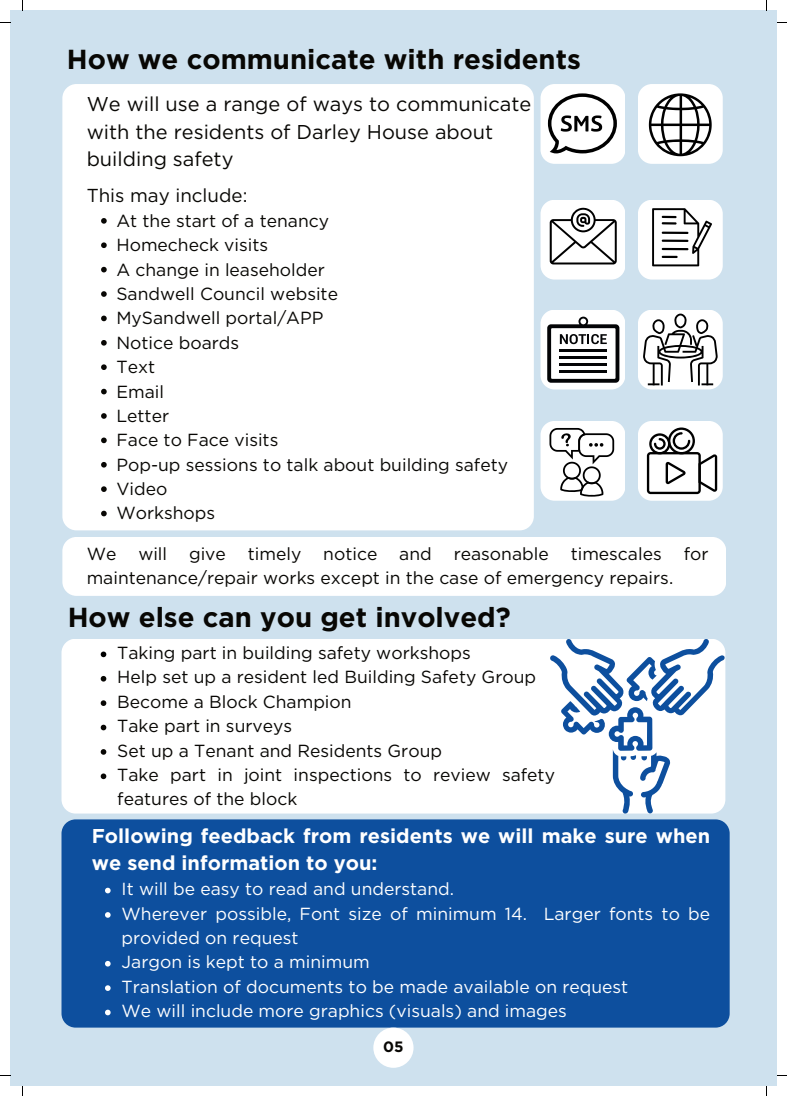
<style>
.page{position:relative;width:787px;height:1096px;background:#fff}
.page>*{position:absolute;margin:0;border:0;box-sizing:border-box;transform-origin:0 0}
.t1{font:700 27.5px "Gotham";color:#080704}
.t2{font:20px/27.5px "Gotham";color:#080704}
.t3{font:700 20px/27.1px "Gotham";color:#fff}
.t4{font:18.75px "Gotham";color:#080704}
.t5{font:17.5px/24.4px "Gotham";color:#080704}
.t6{font:17.5px/24.4px "Gotham";color:#fff}
.t7{font:700 15px "Gotham";color:#080704}
</style>
<div class="page">
<div style="left:10px;top:10px;width:767px;height:1076px;background:#cee1ee"></div>
<div style="left:62px;top:84px;width:472px;height:446px;background:#fff;border-radius:14px"></div>
<svg style="left:101px;top:218px;width:6px;height:6px"></svg>
<svg style="left:101px;top:242px;width:6px;height:6px"></svg>
<svg style="left:101px;top:267px;width:6px;height:5px"></svg>
<svg style="left:101px;top:291px;width:6px;height:6px"></svg>
<svg style="left:101px;top:315px;width:6px;height:6px"></svg>
<svg style="left:101px;top:340px;width:6px;height:5px"></svg>
<svg style="left:101px;top:364px;width:6px;height:6px"></svg>
<svg style="left:101px;top:389px;width:6px;height:5px"></svg>
<svg style="left:101px;top:413px;width:6px;height:6px"></svg>
<svg style="left:101px;top:437px;width:6px;height:6px"></svg>
<svg style="left:101px;top:462px;width:6px;height:5px"></svg>
<svg style="left:101px;top:486px;width:6px;height:6px"></svg>
<svg style="left:101px;top:510px;width:6px;height:6px"></svg>
<div style="left:540px;top:84px;width:85px;height:80px;background:#fff;border-radius:14px"></div>
<div style="left:638px;top:84px;width:85px;height:80px;background:#fff;border-radius:14px"></div>
<div style="left:540px;top:200px;width:85px;height:79px;background:#fff;border-radius:14px"></div>
<div style="left:638px;top:200px;width:85px;height:79px;background:#fff;border-radius:14px"></div>
<div style="left:540px;top:309px;width:85px;height:80px;background:#fff;border-radius:14px"></div>
<div style="left:638px;top:309px;width:85px;height:80px;background:#fff;border-radius:14px"></div>
<div style="left:540px;top:421px;width:85px;height:79px;background:#fff;border-radius:14px"></div>
<div style="left:638px;top:421px;width:85px;height:79px;background:#fff;border-radius:14px"></div>
<svg style="left:649px;top:93px;width:63px;height:63px"></svg>
<svg style="left:550px;top:207px;width:67px;height:57px"></svg>
<svg style="left:652px;top:208px;width:60px;height:58px"></svg>
<svg style="left:547px;top:316px;width:72px;height:66px"></svg>
<hr style="left:560px;top:349px;width:47px;height:3px;background:#030406">
<hr style="left:560px;top:356px;width:47px;height:3px;background:#030406">
<hr style="left:560px;top:363px;width:47px;height:3px;background:#030406">
<hr style="left:560px;top:370px;width:47px;height:3px;background:#030406">
<svg style="left:643px;top:313px;width:75px;height:72px"></svg>
<svg style="left:549px;top:428px;width:65px;height:68px"></svg>
<svg style="left:647px;top:427px;width:70px;height:67px"></svg>
<svg style="left:548px;top:93px;width:69px;height:60px"></svg>
<div style="left:61px;top:638px;width:664px;height:175px;background:#fff;border-radius:14px"></div>
<svg style="left:550px;top:638px;width:175px;height:175px"></svg>
<svg style="left:101px;top:651px;width:5px;height:6px"></svg>
<svg style="left:101px;top:676px;width:5px;height:5px"></svg>
<svg style="left:101px;top:700px;width:5px;height:6px"></svg>
<svg style="left:101px;top:724px;width:5px;height:6px"></svg>
<svg style="left:101px;top:749px;width:5px;height:5px"></svg>
<svg style="left:101px;top:773px;width:5px;height:6px"></svg>
<div style="left:61px;top:819px;width:669px;height:208px;background:#0d4f9e;border-radius:14px"></div>
<div style="left:373px;top:1027px;width:40px;height:40px;background:#fff;border-radius:50%"></div>
<svg style="left:105px;top:887px;width:6px;height:6px"></svg>
<svg style="left:105px;top:912px;width:6px;height:5px"></svg>
<svg style="left:105px;top:960px;width:6px;height:6px"></svg>
<svg style="left:105px;top:985px;width:6px;height:5px"></svg>
<svg style="left:105px;top:1009px;width:6px;height:6px"></svg>
<div style="left:62px;top:537px;width:664px;height:59px;background:#fff;border-radius:14px"></div>
<h1 class="t1" style="left:67px;top:41px;width:516px">How we communicate with residents</h1>
<p class="t2" style="left:87px;top:90px;width:446px">We will use a range of ways to communicate with the residents of Darley House about building safety</p>
<p class="t4" style="left:87px;top:183px;width:162px">This may include:</p>
<p class="t5" style="left:116px;top:208px;width:393px">At the start of a tenancy<br>Homecheck visits<br>A change in leaseholder<br>Sandwell Council website<br>MySandwell portal/APP<br>Notice boards<br>Text<br>Email<br>Letter<br>Face to Face visits<br>Pop-up sessions to talk about building safety<br>Video<br>Workshops</p>
<p class="t5" style="left:87px;top:541px;width:31px">We</p>
<p class="t5" style="left:138px;top:541px;width:30px">will</p>
<p class="t5" style="left:189px;top:541px;width:38px">give</p>
<p class="t5" style="left:248px;top:541px;width:55px">timely</p>
<p class="t5" style="left:323px;top:541px;width:56px">notice</p>
<p class="t5" style="left:399px;top:541px;width:34px">and</p>
<p class="t5" style="left:454px;top:541px;width:97px">reasonable</p>
<p class="t5" style="left:571px;top:541px;width:93px">timescales</p>
<p class="t5" style="left:684px;top:541px;width:26px">for</p>
<p class="t5" style="left:87px;top:565px;width:588px">maintenance/repair works except in the case of emergency repairs.</p>
<h1 class="t1" style="left:68px;top:599px;width:445px">How else can you get involved?</h1>
<p class="t5" style="left:117px;top:640px;width:439px">Taking part in building safety workshops<br>Help set up a resident led Building Safety Group Become a Block Champion<br>Take part in surveys<br>Set up a Tenant and Residents Group<br>Take part in joint inspections to review safety features of the block</p>
<p class="t3" style="left:92px;top:821px;width:620px">Following feedback from residents we will make sure when we send information to you:</p>
<p class="t6" style="left:122px;top:876px;width:590px">It will be easy to read and understand.<br>Wherever possible, Font size of minimum 14. Larger fonts to be provided on request<br>Jargon is kept to a minimum<br>Translation of documents to be made available on request<br>We will include more graphics (visuals) and images</p>
<p class="t7" style="left:383px;top:1037px;width:22px">05</p>
</div>
